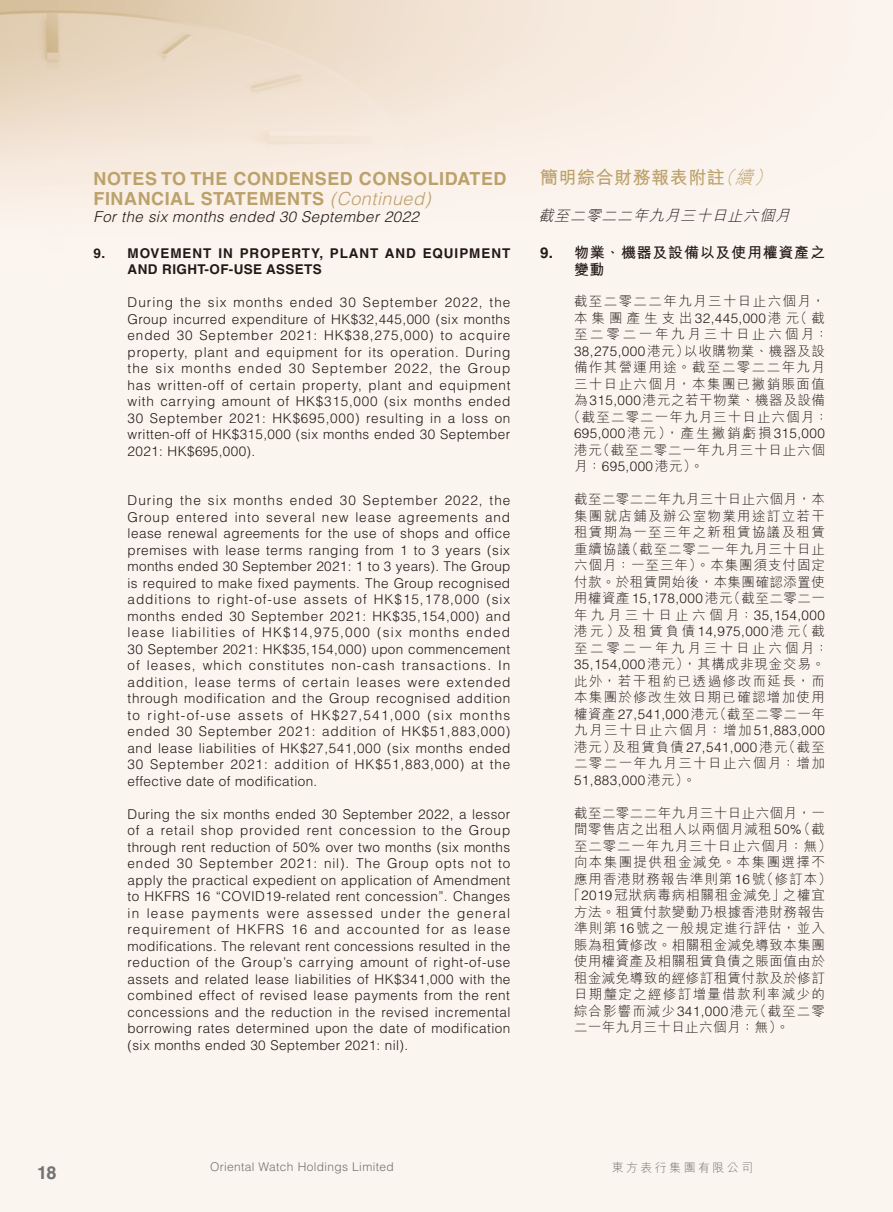
<style>
.page{position:relative;width:893px;height:1212px;background:#fff}
.page>*{position:absolute;margin:0;border:0;box-sizing:border-box;transform-origin:0 0}
.t1{font:700 18px/19.5px "Helvetica LT Std";letter-spacing:.03em;color:#bba16a}
.t2{font:700 18px "M Hei HK";letter-spacing:.03em;color:#bba16a}
.t3{font:700 18px "Helvetica LT Std";color:#727272}
.t4{font:italic 300 15px "Helvetica LT Std";letter-spacing:.03em;color:#231916}
.t5{font:700 15px/16.5px "M Hei HK";letter-spacing:.05em;color:#231916}
.t6{font:italic 300 15px "M Hei HK";color:#231916}
.t7{font:300 13.5px/16.5px "Helvetica LT Std";letter-spacing:.03em;color:#231916;text-align:justify}
.t8{font:300 13.5px/16.5px "M Hei HK";letter-spacing:.1em;color:#231916}
.t9{font:300 13.5px/16.5px "M Hei HK";letter-spacing:.105em;color:#231916;text-align:center}
.t10{font:300 13.5px "M Hei HK";letter-spacing:.075em;color:#231916}
.t11{font:300 13.5px "M Hei HK";letter-spacing:.035em;color:#231916}
.t12{font:700 13.5px/16.5px "Helvetica LT Std";letter-spacing:.07em;color:#231916}
.t13{font:300 13.5px "M Hei HK";letter-spacing:.05em;color:#231916}
.t14{font:300 13.5px "M Hei HK";letter-spacing:.03em;color:#231916}
.t15{font:300 12px "Helvetica LT Std";letter-spacing:.03em;color:#727272}
.t16{font:300 12px "M Hei HK";letter-spacing:.2em;color:#727272}
.s1{font-weight:300;font-style:italic}
.s2{font-family:"Helvetica LT Std"}
.s3{font-family:"M Hei HK"}
</style>
<div class="page">
<h1 class="t1" style="left:94px;top:169px;width:415px">NOTES TO THE CONDENSED CONSOLIDATED<br>FINANCIAL STATEMENTS <span class="s1">(Continued)</span></h1>
<p class="t4" style="left:94px;top:207px;width:327px">For the six months ended 30 September 2022</p>
<p class="t12" style="left:128px;top:245px;width:384px;text-indent:-34px">9. MOVEMENT IN PROPERTY, PLANT AND EQUIPMENT<br>AND RIGHT-OF-USE ASSETS</p>
<p class="t7" style="left:128px;top:294px;width:384px">During the six months ended 30 September 2022, the Group incurred expenditure of HK$32,445,000 (six months ended 30 September 2021: HK$38,275,000) to acquire property, plant and equipment for its operation. During the six months ended 30 September 2022, the Group has written-off of certain property, plant and equipment with carrying amount of HK$315,000 (six months ended 30 September 2021: HK$695,000) resulting in a loss on written-off of HK$315,000 (six months ended 30 September 2021: HK$695,000).</p>
<p class="t7" style="left:128px;top:492px;width:384px">During the six months ended 30 September 2022, the Group entered into several new lease agreements and lease renewal agreements for the use of shops and office premises with lease terms ranging from 1 to 3 years (six months ended 30 September 2021: 1 to 3 years). The Group is required to make fixed payments. The Group recognised additions to right-of-use assets of HK$15,178,000 (six months ended 30 September 2021: HK$35,154,000) and lease liabilities of HK$14,975,000 (six months ended 30 September 2021: HK$35,154,000) upon commencement of leases, which constitutes non-cash transactions. In addition, lease terms of certain leases were extended through modification and the Group recognised addition to right-of-use assets of HK$27,541,000 (six months ended 30 September 2021: addition of HK$51,883,000) and lease liabilities of HK$27,541,000 (six months ended 30 September 2021: addition of HK$51,883,000) at the effective date of modification.</p>
<p class="t7" style="left:128px;top:806px;width:384px">During the six months ended 30 September 2022, a lessor of a retail shop provided rent concession to the Group through rent reduction of 50% over two months (six months ended 30 September 2021: nil). The Group opts not to apply the practical expedient on application of Amendment to HKFRS 16 “COVID19-related rent concession”. Changes in lease payments were assessed under the general requirement of HKFRS 16 and accounted for as lease modifications. The relevant rent concessions resulted in the reduction of the Group’s carrying amount of right-of-use assets and related lease liabilities of HK$341,000 with the combined effect of revised lease payments from the rent concessions and the reduction in the revised incremental borrowing rates determined upon the date of modification (six months ended 30 September 2021: nil).</p>
<h1 class="t2" style="left:540px;top:165px;width:238px">簡明綜合財務報表附註<span class="s1">（續）</span></h1>
<p class="t6" style="left:538px;top:208px;width:257px">截至二零二二年九月三十日止六個月</p>
<p class="t5" style="left:574px;top:243px;width:252px;text-indent:-34px"><span class="s2">9.</span> 物業、機器及設備以及使用權資產之變動</p>
<p class="t9" style="left:567px;top:293px;width:262px">截至二零二二年九月三十日止六個月，本集團產生支出<span class="s2">32,445,000</span>港元（截至二零二一年九月三十日止六個月：<br><span class="s2">38,275,000</span>港元）以收購物業、機器及設備作其營運用途。截至二零二二年九月三十日止六個月，本集團已撇銷賬面值為<span class="s2">315,000</span>港元之若干物業、機器及設備（截至二零二一年九月三十日止六個月：</p>
<p class="t7" style="left:574px;top:425px;width:252px">695,000<span class="s3">港元），產生撇銷虧損</span>315,000</p>
<p class="t10" style="left:574px;top:443px;width:252px">港元（截至二零二一年九月三十日止六個</p>
<p class="t7" style="left:574px;top:458px;width:131px"><span class="s3">月：</span>695,000<span class="s3">港元）。</span></p>
<p class="t8" style="left:574px;top:491px;width:256px">截至二零二二年九月三十日止六個月，本集團就店鋪及辦公室物業用途訂立若干租賃期為一至三年之新租賃協議及租賃重續協議（截至二零二一年九月三十日止六個月：一至三年）。本集團須支付固定付款。於租賃開始後，本集團確認添置使用權資產<span class="s2">15,178,000</span>港元（截至二零二一年九月三十日止六個月：<span class="s2">35,154,000</span>港元）及租賃負債<span class="s2">14,975,000</span>港元（截至二零二一年九月三十日止六個月：<br><span class="s2">35,154,000</span>港元），其構成非現金交易。此外，若干租約已透過修改而延長，而本集團於修改生效日期已確認增加使用權資產<span class="s2">27,541,000</span>港元（截至二零二一年九月三十日止六個月：增加<span class="s2">51,883,000</span>港元）及租賃負債<span class="s2">27,541,000</span>港元（截至二零二一年九月三十日止六個月：增加</p>
<p class="t7" style="left:574px;top:772px;width:123px">51,883,000<span class="s3">港元）。</span></p>
<p class="t11" style="left:574px;top:806px;width:252px">截至二零二二年九月三十日止六個月，一</p>
<p class="t13" style="left:574px;top:822px;width:252px">間零售店之出租人以兩個月減租<span class="s2">50%</span>（截</p>
<p class="t10" style="left:574px;top:839px;width:259px">至二零二一年九月三十日止六個月：無）</p>
<p class="t9" style="left:574px;top:854px;width:252px">向本集團提供租金減免。本集團選擇不</p>
<p class="t10" style="left:574px;top:872px;width:259px">應用香港財務報告準則第<span class="s2">16</span>號（修訂本）</p>
<p class="t10" style="left:567px;top:888px;width:259px">「<span class="s2">2019</span>冠狀病毒病相關租金減免」之權宜</p>
<p class="t11" style="left:574px;top:905px;width:252px">方法。租賃付款變動乃根據香港財務報告</p>
<p class="t10" style="left:574px;top:921px;width:252px">準則第<span class="s2">16</span>號之一般規定進行評估，並入</p>
<p class="t11" style="left:574px;top:938px;width:252px">賬為租賃修改。相關租金減免導致本集團</p>
<p class="t11" style="left:574px;top:954px;width:252px">使用權資產及相關租賃負債之賬面值由於</p>
<p class="t11" style="left:574px;top:971px;width:252px">租金減免導致的經修訂租賃付款及於修訂</p>
<p class="t8" style="left:574px;top:986px;width:252px">日期釐定之經修訂增量借款利率減少的</p>
<p class="t10" style="left:574px;top:1004px;width:252px">綜合影響而減少<span class="s2">341,000</span>港元（截至二零</p>
<p class="t14" style="left:574px;top:1020px;width:217px">二一年九月三十日止六個月：無）。</p>
<h1 class="t3" style="left:37px;top:1161px;width:21px">18</h1>
<p class="t15" style="left:210px;top:1159px;width:185px">Oriental Watch Holdings Limited</p>
<p class="t16" style="left:612px;top:1161px;width:143px">東方表行集團有限公司</p>
</div>
